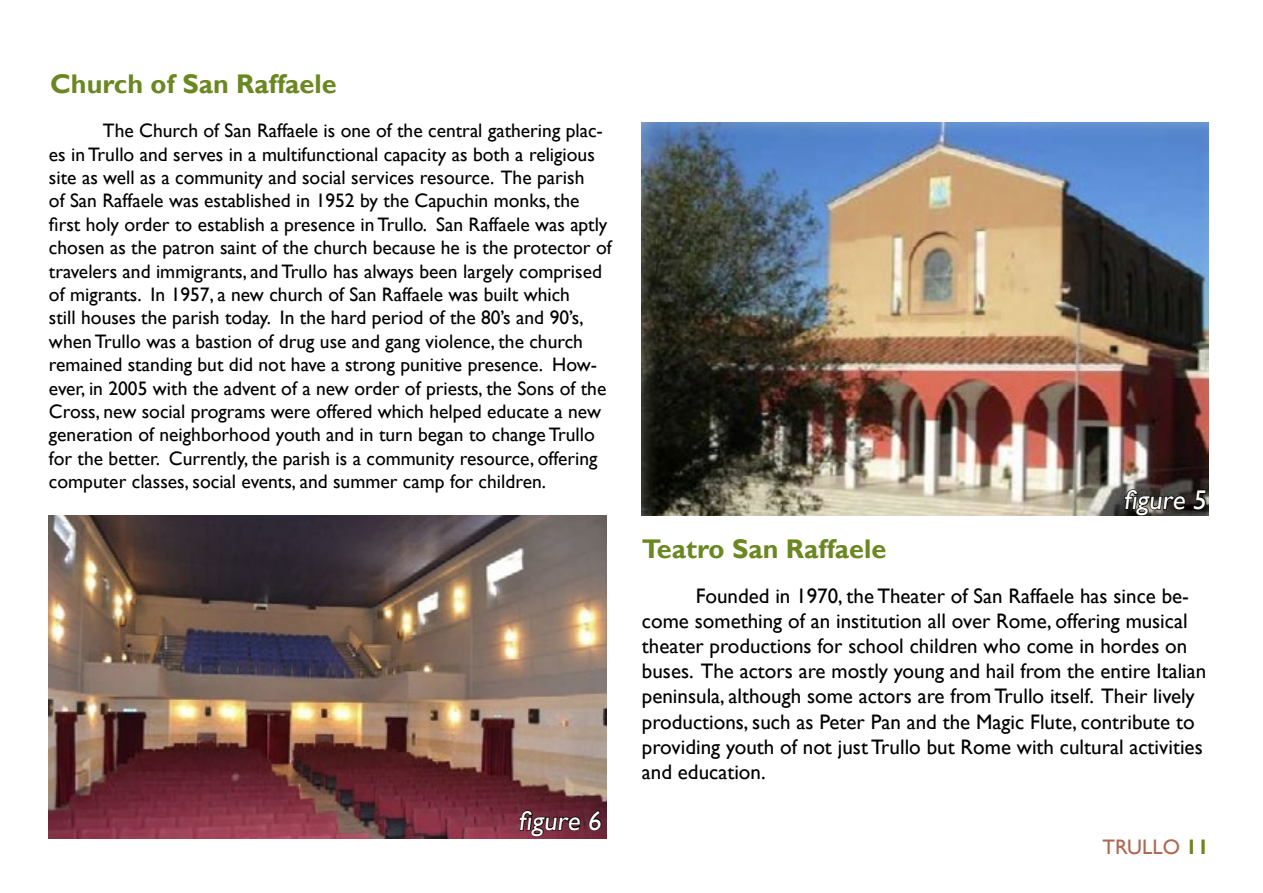
<style>
.page{position:relative;width:1263px;height:893px;background:#fff}
.page>*{position:absolute;margin:0;border:0;box-sizing:border-box;transform-origin:0 0}
.t1{font:700 27px "Gill Sans";color:#6b8721}
.t2{font:27px "Gill Sans";color:#fff}
.t3{font:21px/25.2px "Gill Sans";color:#000}
.t4{font:21px "Gill Sans";color:#ae6751}
.t5{font:19.5px/23.4px "Gill Sans";color:#000}
.s1{font-weight:700;color:#6b8721}
</style>
<div class="page">
<img style="left:49px;top:516px;width:558px;height:323px">
<img style="left:642px;top:123px;width:567px;height:393px">
<svg style="left:518px;top:797px;width:63px;height:42px;background:#571f2c"></svg>
<svg style="left:587px;top:799px;width:15px;height:32px"></svg>
<svg style="left:1123px;top:476px;width:63px;height:40px;background:#403b37"></svg>
<svg style="left:1192px;top:489px;width:15px;height:21px"></svg>
<h1 class="t1" style="left:50px;top:68px;width:288px">Church of San Raffaele</h1>
<p class="t5" style="left:49px;top:119px;width:564px;text-indent:54px">The Church of San Raffaele is one of the central gathering plac&shy;es in Trullo and serves in a multifunctional capacity as both a religious site as well as a community and social services resource. The parish<br>of San Raffaele was established in 1952 by the Capuchin monks, the first holy order to establish a presence in Trullo. San Raffaele was aptly chosen as the patron saint of the church because he is the protector of travelers and immigrants, and Trullo has always been largely comprised of migrants. In 1957, a new church of San Raffaele was built which<br>still houses the parish today. In the hard period of the 80’s and 90’s, when Trullo was a bastion of drug use and gang violence, the church remained standing but did not have a strong punitive presence. How&shy;ever, in 2005 with the advent of a new order of priests, the Sons of the Cross, new social programs were offered which helped educate a new generation of neighborhood youth and in turn began to change Trullo for the better. Currently, the parish is a community resource, offering computer classes, social events, and summer camp for children.</p>
<h1 class="t2" style="left:518px;top:805px;width:88px">figure 6</h1>
<h1 class="t2" style="left:1123px;top:484px;width:88px">figure 5</h1>
<h1 class="t1" style="left:642px;top:533px;width:246px">Teatro San Raffaele</h1>
<p class="t3" style="left:642px;top:583px;width:566px;text-indent:54px">Founded in 1970, the Theater of San Raffaele has since be&shy;come something of an institution all over Rome, offering musical theater productions for school children who come in hordes on buses. The actors are mostly young and hail from the entire Italian peninsula, although some actors are from Trullo itself. Their lively productions, such as Peter Pan and the Magic Flute, contribute to providing youth of not just Trullo but Rome with cultural activities and education.</p>
<p class="t4" style="left:1102px;top:834px;width:108px">TRULLO <span class="s1">11</span></p>
</div>
